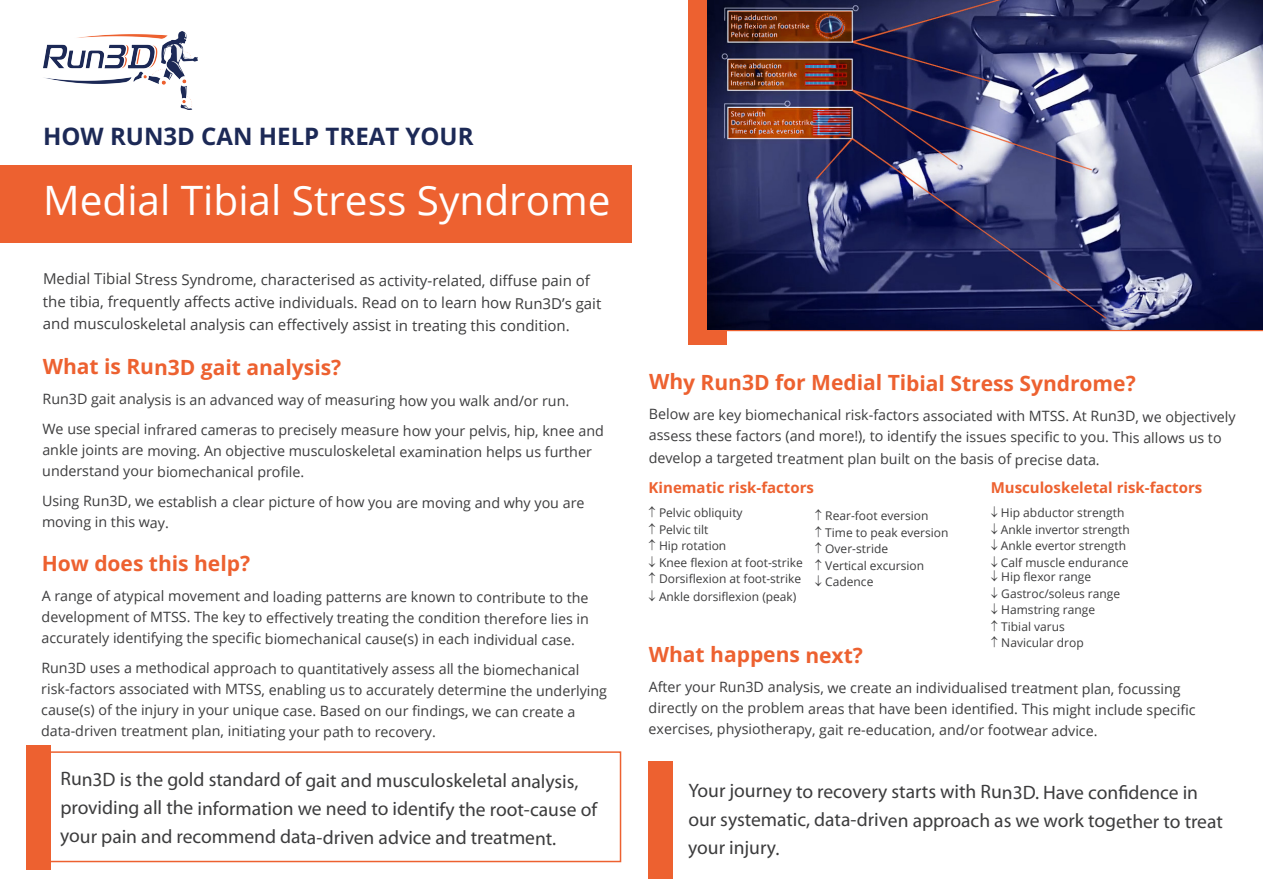
<style>
.page{position:relative;width:1263px;height:893px;background:#fff}
.page>*{position:absolute;margin:0;border:0;box-sizing:border-box;transform-origin:0 0}
.t1{font:40.5px "Open Sans";color:#fff}
.t2{font:700 24px "Open Sans";color:#1c2956}
.t3{font:700 21px "Open Sans";letter-spacing:-.005em;color:#ed6130}
.t4{font:19.5px/28.5px "Myriad Pro";letter-spacing:-.005em;color:#3c3c3d}
.t5{font:15px/22.5px "Open Sans";letter-spacing:-.005em;color:#3c3c3d}
.t6{font:700 15px "Open Sans";color:#ed6130}
.t7{font:14.25px/20.9px "Open Sans";letter-spacing:-.005em;color:#3c3c3d}
.t8{font:12px "Open Sans";color:#3c3c3d}
.s1{color:#fff}
</style>
<div class="page">
<div style="left:27px;top:746px;width:24px;height:124px;background:#ed6130"></div>
<div style="left:688px;top:0;width:38px;height:345px;background:#ed6130"></div>
<div style="left:0;top:165px;width:631px;height:77px;background:#ed6130"></div>
<img style="left:43px;top:31px;width:155px;height:79px">
<div style="left:32px;top:751px;width:589px;height:111px;border:2px solid #ed6130"></div>
<div style="left:649px;top:761px;width:24px;height:117px;background:#ed6130"></div>
<img style="left:707px;top:0;width:556px;height:329px">
<p class="t2" style="left:43px;top:119px;width:432px">HOW RUN3D CAN HELP TREAT YOUR</p>
<p class="t1" style="left:43px;top:172px;width:569px">Medial Tibial Stress Syndrome</p>
<p class="t5" style="left:43px;top:268px;width:560px">Medial Tibial Stress Syndrome, characterised as activity-related, diffuse pain of the tibia, frequently affects active individuals. Read on to learn how Run3D’s gait and musculoskeletal analysis can effectively assist in treating this condition.</p>
<p class="t3" style="left:43px;top:352px;width:300px">What is Run3D gait analysis?</p>
<p class="t7" style="left:43px;top:389px;width:528px">Run3D gait analysis is an advanced way of measuring how you walk and/or run.</p>
<p class="t7" style="left:42px;top:419px;width:563px">We use special infrared cameras to precisely measure how your pelvis, hip, knee and ankle joints are moving. An objective musculoskeletal examination helps us further understand your biomechanical profile.</p>
<p class="t7" style="left:42px;top:491px;width:544px;line-height:20.2px">Using Run3D, we establish a clear picture of how you are moving and why you are moving in this way.</p>
<p class="t3" style="left:42px;top:549px;width:210px">How does this help?</p>
<p class="t7" style="left:42px;top:586px;width:549px;text-align:justify">A range of atypical movement and loading patterns are known to contribute to the development of MTSS. The key to effectively treating the condition therefore lies in accurately identifying the specific biomechanical cause(s) in each individual case.</p>
<p class="t7" style="left:41px;top:658px;width:568px">Run3D uses a methodical approach to quantitatively assess all the biomechanical risk-factors associated with MTSS, enabling us to accurately determine the underlying cause(s) of the injury in your unique case. Based on our findings, we can create a data-driven treatment plan, initiating your path to recovery.</p>
<p class="t4" style="left:60px;top:765px;width:538px">Run3D is the gold standard of gait and musculoskeletal analysis, providing all the information we need to identify the root-cause of your pain and recommend data-driven advice and treatment.</p>
<p class="t3" style="left:649px;top:368px;width:498px">Why Run3D for Medial Tibial Stress Syndrome?<span class="s1">?</span></p>
<p class="t7" style="left:649px;top:405px;width:588px">Below are key biomechanical risk-factors associated with MTSS. At Run3D, we objectively assess these factors (and more!), to identify the issues specific to you. This allows us to</p>
<p class="t7" style="left:649px;top:448px;width:453px">develop a targeted treatment plan built on the basis of precise data.</p>
<p class="t6" style="left:649px;top:477px;width:167px">Kinematic risk-factors</p>
<p class="t6" style="left:991px;top:477px;width:213px">Musculoskeletal risk-factors</p>
<p class="t8" style="left:991px;top:504px;width:135px">↓ Hip abductor strength</p>
<p class="t8" style="left:991px;top:521px;width:141px">↓ Ankle invertor strength</p>
<p class="t8" style="left:991px;top:537px;width:137px">↓ Ankle evertor strength</p>
<p class="t8" style="left:991px;top:554px;width:139px">↓ Calf muscle endurance</p>
<p class="t8" style="left:991px;top:569px;width:102px">↓ Hip flexor range</p>
<p class="t8" style="left:991px;top:585px;width:131px">↓ Gastroc/soleus range</p>
<p class="t8" style="left:991px;top:602px;width:106px">↓ Hamstring range</p>
<p class="t8" style="left:991px;top:618px;width:75px">↑ Tibial varus</p>
<p class="t8" style="left:991px;top:635px;width:94px">↑ Navicular drop</p>
<p class="t8" style="left:649px;top:504px;width:95px">↑ Pelvic obliquity</p>
<p class="t8" style="left:649px;top:521px;width:61px">↑ Pelvic tilt</p>
<p class="t8" style="left:649px;top:537px;width:79px">↑ Hip rotation</p>
<p class="t8" style="left:649px;top:554px;width:156px">↓ Knee flexion at foot-strike</p>
<p class="t8" style="left:649px;top:570px;width:154px">↑ Dorsiflexion at foot-strike</p>
<p class="t8" style="left:649px;top:588px;width:149px">↓ Ankle dorsiflexion (peak)</p>
<p class="t8" style="left:815px;top:507px;width:115px">↑ Rear-foot eversion</p>
<p class="t8" style="left:815px;top:524px;width:135px">↑ Time to peak eversion</p>
<p class="t8" style="left:815px;top:540px;width:75px">↑ Over-stride</p>
<p class="t8" style="left:815px;top:557px;width:111px">↑ Vertical excursion</p>
<p class="t8" style="left:815px;top:573px;width:60px">↓ Cadence</p>
<p class="t3" style="left:649px;top:640px;width:216px">What happens next?</p>
<p class="t7" style="left:648px;top:677px;width:549px">After your Run3D analysis, we create an individualised treatment plan, focussing directly on the problem areas that have been identified. This might include specific exercises, physiotherapy, gait re-education, and/or footwear advice.</p>
<p class="t4" style="left:688px;top:777px;width:536px;line-height:28px">Your journey to recovery starts with Run3D. Have confidence in our systematic, data-driven approach as we work together to treat your injury.</p>
</div>
